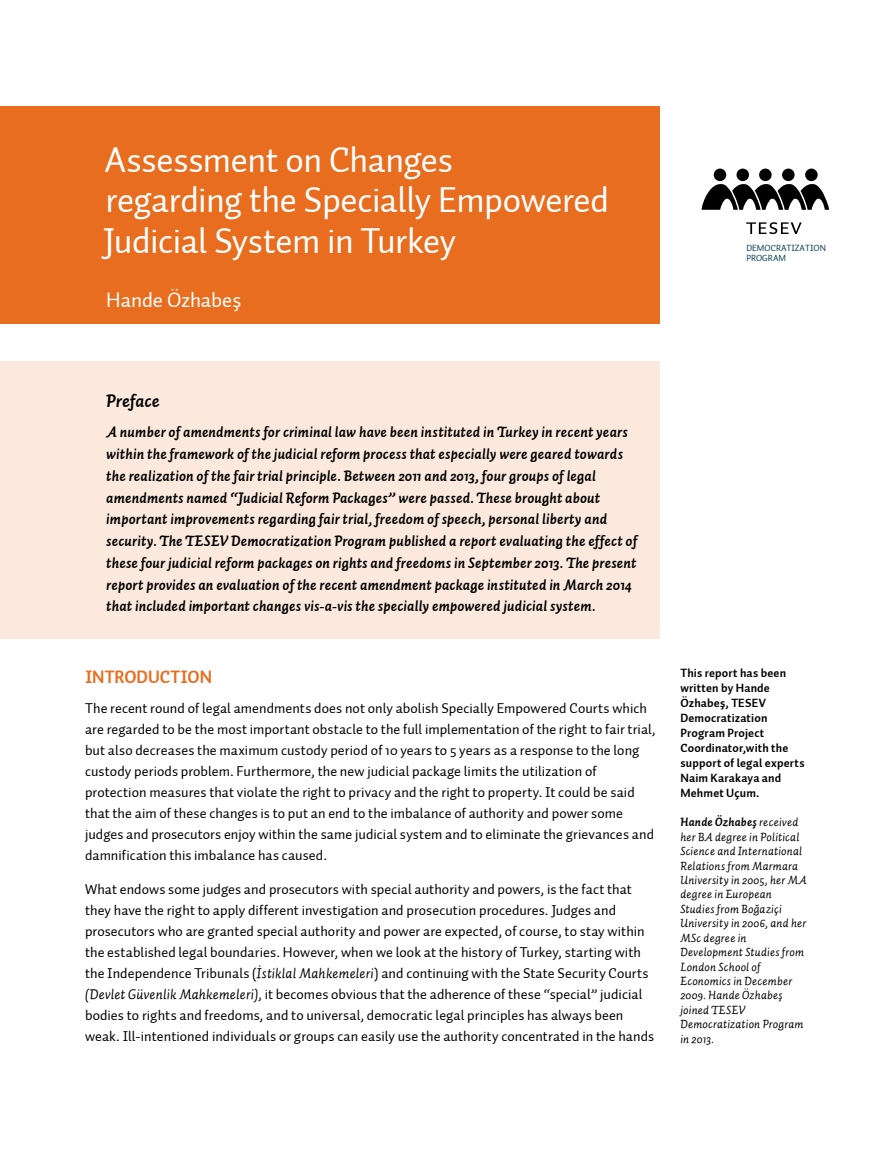
<style>
.page{position:relative;width:893px;height:1149px;background:#fff}
.page>*{position:absolute;margin:0;border:0;box-sizing:border-box;transform-origin:0 0}
.t1{font:36px/40.5px "Auto 2 TR Regular";letter-spacing:-.01em;color:#fff}
.t2{font:21px "Auto 2 TR Regular";letter-spacing:-.01em;color:#fff}
.t3{font:18px "Auto 2 TR Bold";letter-spacing:.005em;color:#e86d1f}
.t4{font:italic 18px "Auto 2 TR Bold";color:#000}
.t5{font:italic 15px/21.8px "Auto 2 TR Bold";letter-spacing:.01em;color:#000}
.t6{font:14.25px/21px "Auto 2 TR Regular";letter-spacing:.005em;color:#000}
.t7{font:italic 12px/14.4px "Auto 2 TR Regular";letter-spacing:.015em;color:#000}
.t8{font:12px/15px "Auto 2 TR Bold";letter-spacing:.015em;color:#000}
.t9{font:italic 12px "Auto 2 TR Bold";letter-spacing:.015em;color:#000}
.t10{font:9px/10.5px "Auto 2 TR Regular";color:#003e52}
.s1{font-style:italic}
.s2{font-family:"Auto 2 TR Regular"}
</style>
<div class="page">
<div style="left:0;top:106px;width:659px;height:217px;background:#e86d1f"></div>
<div style="left:0;top:361px;width:659px;height:278px;background:#fce9dd"></div>
<svg style="left:746px;top:222px;width:56px;height:12px"></svg>
<div style="left:805px;top:168px;width:13px;height:13px;background:#000;border-radius:50%"></div>
<div style="left:782px;top:168px;width:13px;height:13px;background:#000;border-radius:50%"></div>
<div style="left:759px;top:168px;width:13px;height:13px;background:#000;border-radius:50%"></div>
<div style="left:736px;top:168px;width:13px;height:13px;background:#000;border-radius:50%"></div>
<svg style="left:702px;top:184px;width:127px;height:26px"></svg>
<div style="left:714px;top:168px;width:12px;height:13px;background:#000;border-radius:50%"></div>
<h1 class="t1" style="left:103px;top:140px;width:508px">Assessment on Changes<br>regarding the Specially Empowered<br>Judicial System in Turkey</h1>
<h2 class="t2" style="left:106px;top:286px;width:137px">Hande Özhabeş</h2>
<p class="t10" style="left:746px;top:242px;width:81px">DEMOCRATIZATION<br>PROGRAM</p>
<p class="t4" style="left:106px;top:389px;width:55px">Preface</p>
<p class="t5" style="left:106px;top:421px;width:532px">A number of amendments for criminal law have been instituted in Turkey in recent years within the framework of the judicial reform process that especially were geared towards the realization of the fair trial principle. Between 2011 and 2013, four groups of legal amendments named “Judicial Reform Packages” were passed. These brought about important improvements regarding fair trial, freedom of speech, personal liberty and security. The TESEV Democratization Program published a report evaluating the effect of these four judicial reform packages on rights and freedoms in September 2013. The present report provides an evaluation of the recent amendment package instituted in March 2014 that included important changes vis-a-vis the specially empowered judicial system.</p>
<p class="t3" style="left:85px;top:665px;width:129px">INTRODUCTION</p>
<p class="t6" style="left:85px;top:697px;width:572px">The recent round of legal amendments does not only abolish Specially Empowered Courts which are regarded to be the most important obstacle to the full implementation of the right to fair trial, but also decreases the maximum custody period of 10 years to 5 years as a response to the long custody periods problem. Furthermore, the new judicial package limits the utilization of protection measures that violate the right to privacy and the right to property. It could be said that the aim of these changes is to put an end to the imbalance of authority and power some judges and prosecutors enjoy within the same judicial system and to eliminate the grievances and damnification this imbalance has caused.</p>
<p class="t6" style="left:85px;top:878px;width:571px">What endows some judges and prosecutors with special authority and powers, is the fact that they have the right to apply different investigation and prosecution procedures. Judges and prosecutors who are granted special authority and power are expected, of course, to stay within the established legal boundaries. However, when we look at the history of Turkey, starting with the Independence Tribunals (<span class="s1">İstiklal Mahkemeleri</span>) and continuing with the State Security Courts <span class="s1">(Devlet Güvenlik Mahkemeleri)</span>, it becomes obvious that the adherence of these “special” judicial bodies to rights and freedoms, and to universal, democratic legal principles has always been weak. Ill-intentioned individuals or groups can easily use the authority concentrated in the hands</p>
<p class="t8" style="left:680px;top:665px;width:126px">This report has been written by Hande<br>Özhabeş, TESEV<br>Democratization<br>Program Project<br>Coordinator,with the support of legal experts<br>Naim Karakaya and<br>Mehmet Uçum.</p>
<p class="t9" style="left:680px;top:814px;width:119px">Hande Özhabeş <span class="s2">received</span></p>
<p class="t7" style="left:680px;top:829px;width:128px">her BA degree in Political<br>Science and International<br>Relations from Marmara<br>University in 2005, her MA degree in European<br>Studies from Boğaziçi<br>University in 2006, and her<br>MSc degree in<br>Development Studies from<br>London School of<br>Economics in December<br>2009. Hande Özhabeş joined TESEV<br>Democratization Program in 2013.</p>
</div>
